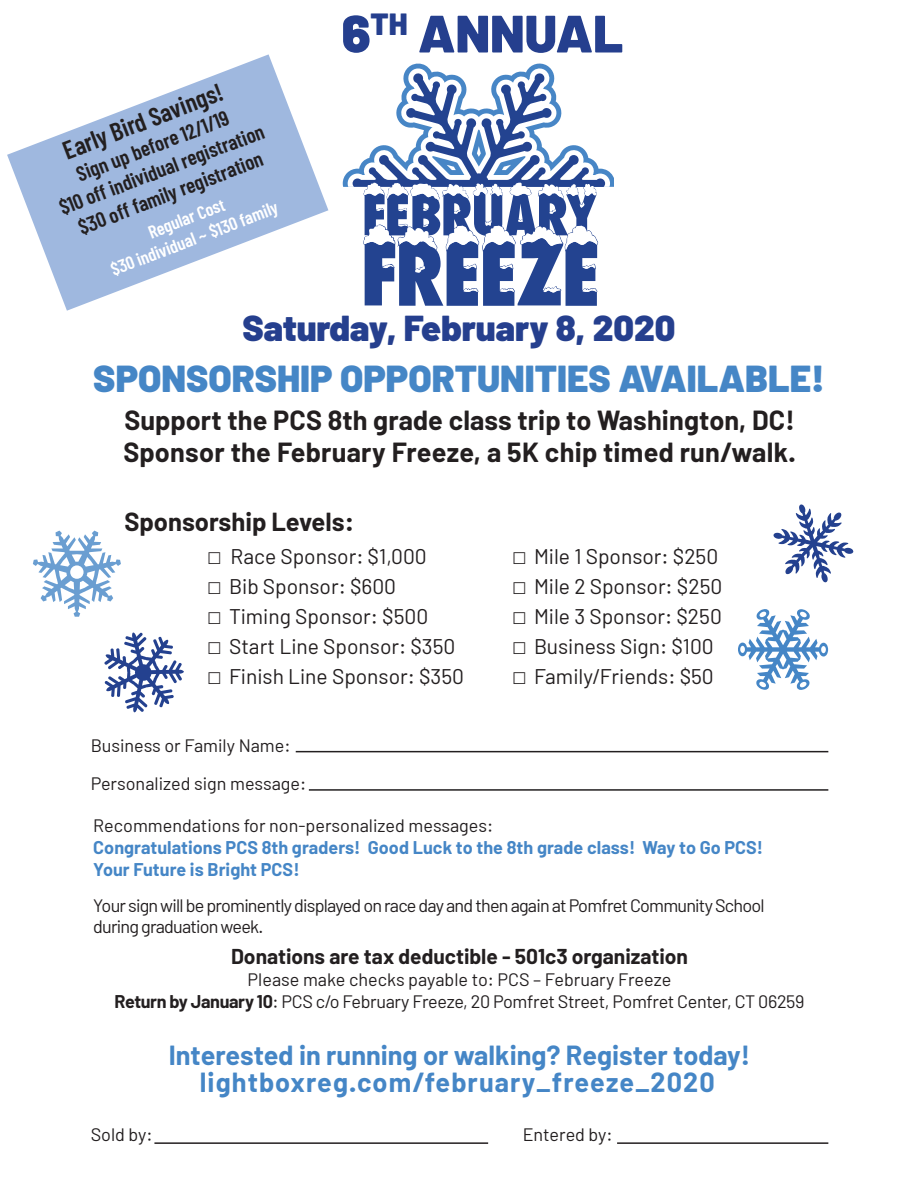
<style>
.page{position:relative;width:918px;height:1188px;background:#fff}
.page>*{position:absolute;margin:0;border:0;box-sizing:border-box;transform-origin:0 0}
.t1{font:133.5px "DH Snowflakes";color:#4586c6}
.t2{font:124.5px "DH Snowflakes";color:#4586c6}
.t3{font:900 52.5px "Barlow";color:#253f8e}
.t4{font:900 37.5px "Barlow";color:#4586c6}
.t5{font:900 36px "Barlow";color:#253f8e}
.t6{font:700 27px "Barlow";letter-spacing:.005em;color:#231f20}
.t7{font:700 27px "Barlow";color:#4586c6}
.t8{font:700 27px "Barlow";letter-spacing:.04em;color:#4586c6}
.t9{font:700 25.5px "Barlow";color:#231f20}
.t10{font:600 25.5px "Barlow Condensed";color:#231f20}
.t11{font:21.15px "Barlow";color:#231f20}
.t12{font:600 21px "Barlow Condensed";color:#231f20}
.t13{font:700 21px "Barlow";color:#231f20}
.t14{font:18px "Barlow";color:#231f20}
.t15{font:18px "Barlow";letter-spacing:-.045em;color:#231f20}
.t16{font:700 18px "Barlow";letter-spacing:.005em;color:#4586c6}
.t17{font:18px "Barlow";letter-spacing:-.02em;color:#231f20}
.t18{font:600 18px "Barlow Condensed";color:#fff}
.s1{font-weight:700}
</style>
<div class="page">
<hr style="left:154px;top:1142px;width:334px;height:2px;background:#231f20">
<hr style="left:296px;top:751px;width:532px;height:1px;background:#231f20">
<hr style="left:617px;top:1142px;width:211px;height:2px;background:#231f20">
<hr style="left:309px;top:789px;width:519px;height:2px;background:#231f20">
<svg style="left:343px;top:64px;width:271px;height:241px"></svg>
<svg style="left:7px;top:54px;width:321px;height:257px;fill:#9fb8df"></svg>
<p class="t10" style="left:58px;top:136px;width:171px;rotate:-21deg">Early Bird Savings!</p>
<p class="t12" style="left:73px;top:163px;width:163px;rotate:-21deg">Sign up before 12/1/19</p>
<p class="t12" style="left:55px;top:196px;width:219px;rotate:-21deg">$10 off individual registration</p>
<p class="t12" style="left:75px;top:216px;width:197px;rotate:-21deg">$30 off family registration</p>
<p class="t18" style="left:145px;top:222px;width:82px;rotate:-21deg">Regular Cost</p>
<p class="t18" style="left:107px;top:260px;width:179px;rotate:-21deg">$30 individual ~ $130 family</p>
<p class="t3" style="left:342px;top:1px;width:283px">6<sup>TH</sup> ANNUAL</p>
<p class="t5" style="left:243px;top:306px;width:434px">Saturday, February 8, 2020</p>
<p class="t4" style="left:93px;top:355px;width:733px">SPONSORSHIP OPPORTUNITIES AVAILABLE!</p>
<p class="t6" style="left:124px;top:403px;width:672px">Support the PCS 8th grade class trip to Washington, DC!</p>
<p class="t6" style="left:123px;top:436px;width:674px">Sponsor the February Freeze, a 5K chip timed run/walk.</p>
<p class="t9" style="left:124px;top:506px;width:231px">Sponsorship Levels:</p>
<h1 class="t1" style="left:23px;top:501px;width:113px">L</h1>
<p class="t11" style="left:206px;top:543px;width:222px">☐ Race Sponsor: $1,000</p>
<p class="t11" style="left:206px;top:573px;width:191px">☐ Bib Sponsor: $600</p>
<p class="t11" style="left:206px;top:603px;width:223px">☐ Timing Sponsor: $500</p>
<p class="t11" style="left:206px;top:633px;width:251px">☐ Start Line Sponsor: $350</p>
<p class="t11" style="left:206px;top:663px;width:259px">☐ Finish Line Sponsor: $350</p>
<p class="t14" style="left:91px;top:735px;width:201px">Business or Family Name:</p>
<p class="t14" style="left:91px;top:772px;width:217px">Personalized sign message:</p>
<p class="t11" style="left:511px;top:543px;width:209px">☐ Mile 1 Sponsor: $250</p>
<p class="t11" style="left:511px;top:573px;width:213px">☐ Mile 2 Sponsor: $250</p>
<p class="t11" style="left:511px;top:603px;width:212px">☐ Mile 3 Sponsor: $250</p>
<p class="t11" style="left:511px;top:633px;width:204px">☐ Business Sign: $100</p>
<p class="t11" style="left:511px;top:663px;width:204px">☐ Family/Friends: $50</p>
<p class="t2" style="left:730px;top:582px;width:105px">x</p>
<p class="t14" style="left:93px;top:815px;width:402px">Recommendations for non-personalized messages:</p>
<p class="t16" style="left:93px;top:836px;width:671px">Congratulations PCS 8th graders! Good Luck to the 8th grade class! Way to Go PCS!</p>
<p class="t16" style="left:93px;top:858px;width:208px">Your Future is Bright PCS!</p>
<p class="t15" style="left:93px;top:894px;width:673px">Your sign will be prominently displayed on race day and then again at Pomfret Community School</p>
<p class="t15" style="left:93px;top:916px;width:172px">during graduation week.</p>
<p class="t13" style="left:231px;top:944px;width:459px">Donations are tax deductible - 501c3 organization</p>
<p class="t14" style="left:248px;top:968px;width:425px">Please make checks payable to: PCS – February Freeze</p>
<p class="t17" style="left:115px;top:990px;width:692px"><span class="s1">Return by January 10</span>: PCS c/o February Freeze, 20 Pomfret Street, Pomfret Center, CT 06259</p>
<p class="t7" style="left:169px;top:1038px;width:583px">Interested in running or walking? Register today!</p>
<p class="t8" style="left:200px;top:1065px;width:517px">lightboxreg.com/february_freeze_2020</p>
<p class="t17" style="left:91px;top:1124px;width:63px">Sold by:</p>
<p class="t14" style="left:523px;top:1124px;width:91px">Entered by:</p>
</div>
